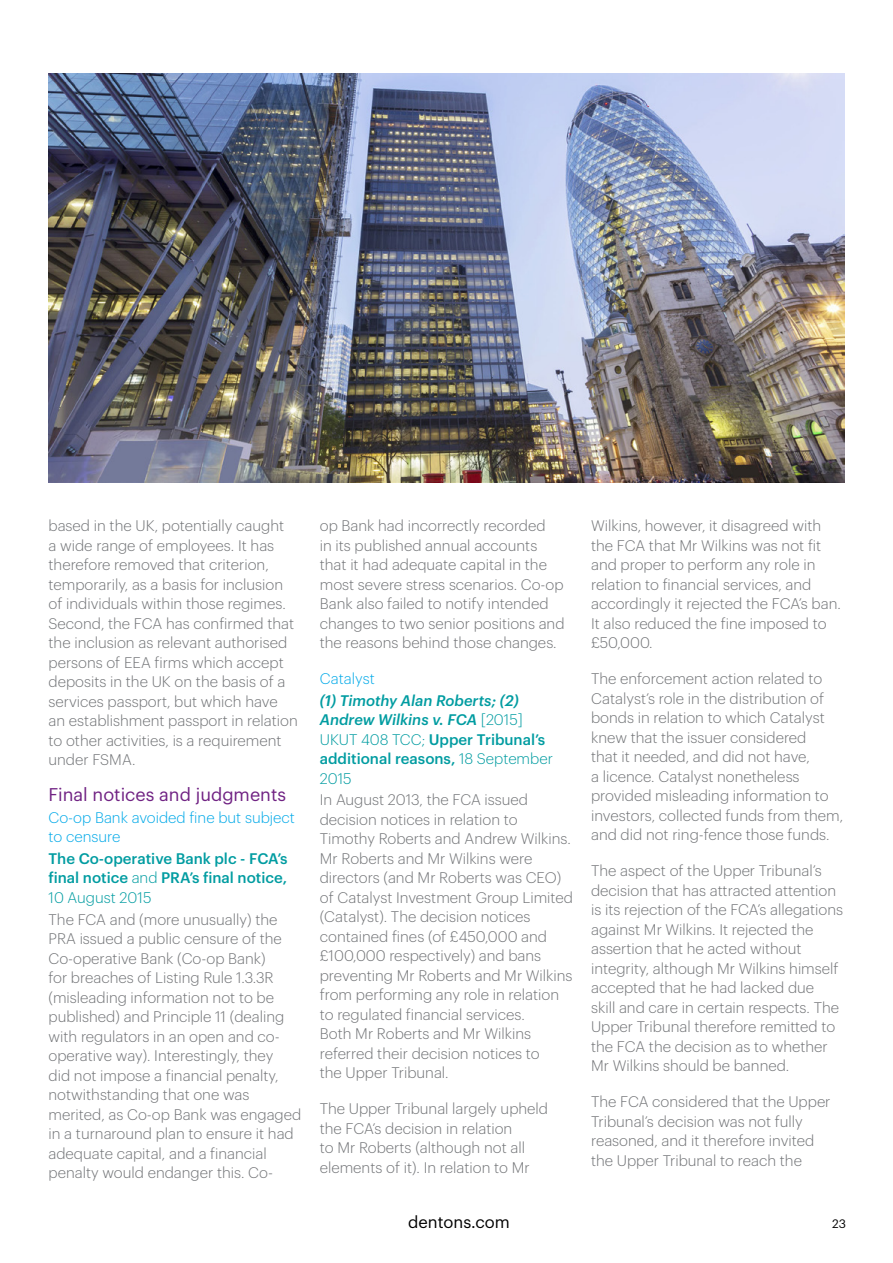
<style>
.page{position:relative;width:893px;height:1263px;background:#fff}
.page>*{position:absolute;margin:0;border:0;box-sizing:border-box;transform-origin:0 0}
.t1{font:18px "Dentons Sans";color:#702283}
.t2{font:16.5px "Dentons Sans";color:#000}
.t3{font:300 15px/19.5px "Dentons Sans";color:#717376}
.t4{font:italic 500 15px/19.5px "Dentons Sans";color:#009ca1}
.t5{font:500 15px/19.5px "Dentons Sans";color:#009ca1;text-align:justify}
.t6{font:300 15px/19.5px "Dentons Sans";color:#00a9e8}
.t7{font:12px "Dentons Sans";color:#000}
.s1{font-weight:300}
.s2{font-weight:300;font-style:normal}
.s3{font-style:normal}
</style>
<div class="page">
<img style="left:49px;top:73px;width:795px;height:410px">
<p class="t3" style="left:49px;top:515px;width:251px">based in the UK, potentially caught<br>a wide range of employees. It has therefore removed that criterion, temporarily, as a basis for inclusion of individuals within those regimes.<br>Second, the FCA has confirmed that the inclusion as relevant authorised persons of EEA firms which accept deposits in the UK on the basis of a services passport, but which have an establishment passport in relation to other activities, is a requirement under FSMA.</p>
<p class="t1" style="left:49px;top:781px;width:239px">Final notices and judgments</p>
<p class="t6" style="left:49px;top:806px;width:248px">Co-op Bank avoided fine but subject to censure</p>
<p class="t5" style="left:49px;top:847px;width:241px">The Co-operative Bank plc - FCA’s final notice <span class="s1">and</span> PRA’s final notice, <span class="s1">10 August 2015</span></p>
<p class="t3" style="left:49px;top:908px;width:254px">The FCA and (more unusually) the PRA issued a public censure of the Co-operative Bank (Co-op Bank)<br>for breaches of Listing Rule 1.3.3R (misleading information not to be published) and Principle 11 (dealing with regulators in an open and co&shy;operative way). Interestingly, they<br>did not impose a financial penalty, notwithstanding that one was merited, as Co-op Bank was engaged in a turnaround plan to ensure it had adequate capital, and a financial penalty would endanger this. Co-</p>
<p class="t3" style="left:320px;top:515px;width:246px">op Bank had incorrectly recorded<br>in its published annual accounts that it had adequate capital in the most severe stress scenarios. Co-op Bank also failed to notify intended changes to two senior positions and the reasons behind those changes.</p>
<p class="t6" style="left:320px;top:668px;width:57px">Catalyst</p>
<p class="t4" style="left:320px;top:689px;width:235px">(1) Timothy Alan Roberts; (2)<br>Andrew Wilkins v. FCA <span class="s2">[2015]<br>UKUT 408 TCC;</span> <span class="s3">Upper Tribunal’s additional reasons,</span> <span class="s2">18 September<br>2015</span></p>
<p class="t3" style="left:320px;top:789px;width:255px">In August 2013, the FCA issued decision notices in relation to<br>Timothy Roberts and Andrew Wilkins.<br>Mr Roberts and Mr Wilkins were directors (and Mr Roberts was CEO) of Catalyst Investment Group Limited (Catalyst). The decision notices contained fines (of £450,000 and £100,000 respectively) and bans preventing Mr Roberts and Mr Wilkins from performing any role in relation to regulated financial services.<br>Both Mr Roberts and Mr Wilkins referred their decision notices to<br>the Upper Tribunal.</p>
<p class="t3" style="left:320px;top:1098px;width:230px">The Upper Tribunal largely upheld the FCA’s decision in relation<br>to Mr Roberts (although not all elements of it). In relation to Mr</p>
<p class="t3" style="left:591px;top:515px;width:251px">Wilkins, however, it disagreed with the FCA that Mr Wilkins was not fit and proper to perform any role in relation to financial services, and accordingly it rejected the FCA’s ban.<br>It also reduced the fine imposed to £50,000.</p>
<p class="t3" style="left:591px;top:668px;width:254px">The enforcement action related to Catalyst’s role in the distribution of bonds in relation to which Catalyst knew that the issuer considered<br>that it needed, and did not have,<br>a licence. Catalyst nonetheless provided misleading information to investors, collected funds from them, and did not ring-fence those funds.</p>
<p class="t3" style="left:591px;top:860px;width:254px">The aspect of the Upper Tribunal’s decision that has attracted attention is its rejection of the FCA’s allegations against Mr Wilkins. It rejected the assertion that he acted without integrity, although Mr Wilkins himself accepted that he had lacked due<br>skill and care in certain respects. The Upper Tribunal therefore remitted to the FCA the decision as to whether Mr Wilkins should be banned.</p>
<p class="t3" style="left:591px;top:1091px;width:241px">The FCA considered that the Upper Tribunal’s decision was not fully reasoned, and it therefore invited the Upper Tribunal to reach the</p>
<p class="t2" style="left:408px;top:1209px;width:103px">dentons.com</p>
<p class="t7" style="left:832px;top:1214px;width:15px">23</p>
</div>
